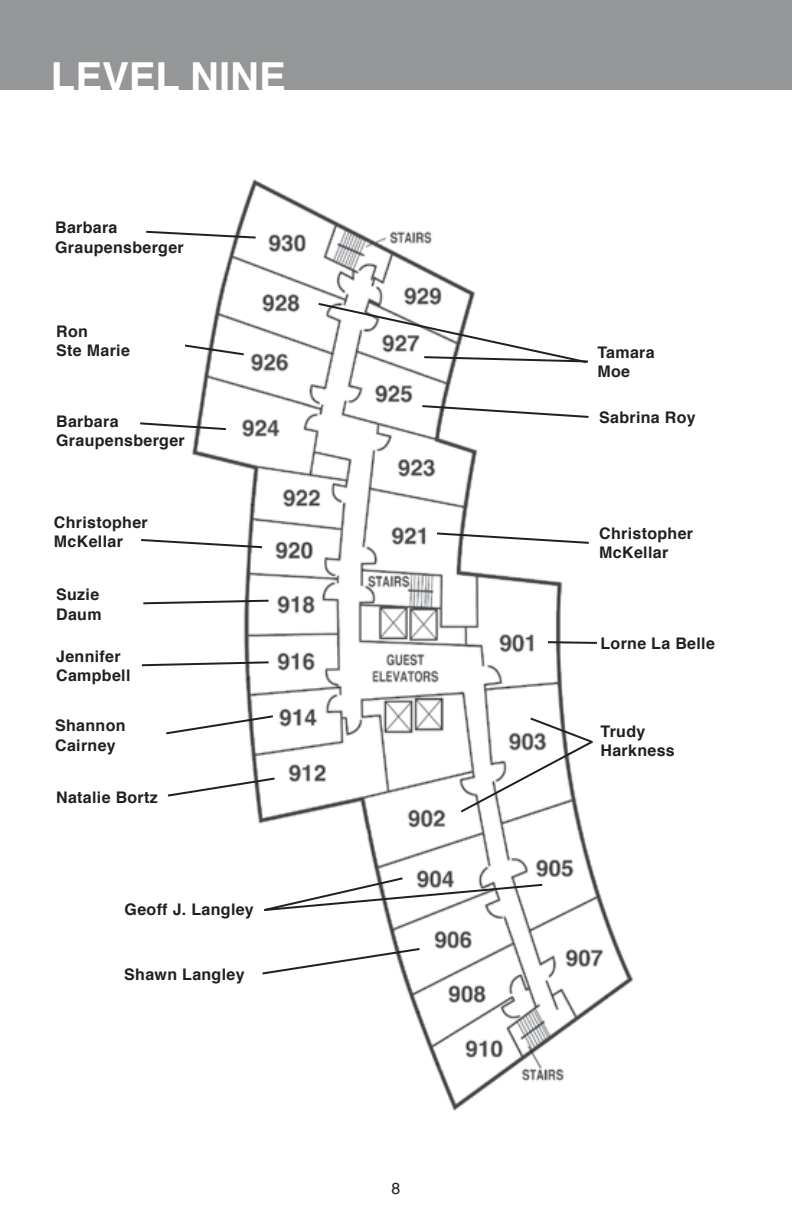
<style>
.page{position:relative;width:792px;height:1224px;background:#fff}
.page>*{position:absolute;margin:0;border:0;box-sizing:border-box;transform-origin:0 0}
.t1{font:700 40px "Helvetica";color:#fff}
.t2{font:700 16px/19.2px "Helvetica";letter-spacing:.02em;color:#231f20}
.t3{font:16px "Helvetica";color:#231f20}
</style>
<div class="page">
<div style="left:0;top:0;width:792px;height:90px;background:#949698"></div>
<img style="left:191px;top:179px;width:442px;height:932px">
<svg style="left:260px;top:947px;width:162px;height:29px"></svg>
<svg style="left:262px;top:876px;width:282px;height:36px"></svg>
<svg style="left:146px;top:230px;width:112px;height:10px"></svg>
<svg style="left:140px;top:421px;width:88px;height:10px"></svg>
<svg style="left:141px;top:660px;width:130px;height:7px"></svg>
<svg style="left:143px;top:599px;width:128px;height:6px"></svg>
<svg style="left:141px;top:538px;width:123px;height:11px"></svg>
<svg style="left:420px;top:404px;width:171px;height:15px"></svg>
<svg style="left:316px;top:301px;width:274px;height:64px"></svg>
<svg style="left:435px;top:531px;width:156px;height:14px"></svg>
<svg style="left:546px;top:640px;width:53px;height:5px"></svg>
<svg style="left:458px;top:716px;width:137px;height:98px"></svg>
<svg style="left:166px;top:714px;width:109px;height:22px"></svg>
<svg style="left:167px;top:776px;width:110px;height:22px"></svg>
<svg style="left:185px;top:343px;width:61px;height:14px"></svg>
<h1 class="t1" style="left:51px;top:44px;width:236px">LEVEL NINE</h1>
<p class="t2" style="left:55px;top:218px;width:130px">Barbara<br>Graupensberger</p>
<p class="t2" style="left:56px;top:322px;width:75px">Ron<br>Ste Marie</p>
<p class="t2" style="left:56px;top:412px;width:130px">Barbara<br>Graupensberger</p>
<p class="t2" style="left:54px;top:513px;width:95px">Christopher<br>McKellar</p>
<p class="t2" style="left:56px;top:585px;width:47px">Suzie<br>Daum</p>
<p class="t2" style="left:56px;top:647px;width:76px">Jennifer<br>Campbell</p>
<p class="t2" style="left:597px;top:343px;width:59px">Tamara<br>Moe</p>
<p class="t2" style="left:599px;top:408px;width:98px">Sabrina Roy</p>
<p class="t2" style="left:599px;top:524px;width:95px">Christopher<br>McKellar</p>
<p class="t2" style="left:601px;top:634px;width:116px">Lorne La Belle</p>
<p class="t2" style="left:55px;top:716px;width:72px">Shannon<br>Cairney</p>
<p class="t2" style="left:601px;top:722px;width:76px">Trudy<br>Harkness</p>
<p class="t2" style="left:56px;top:788px;width:103px">Natalie Bortz</p>
<p class="t2" style="left:125px;top:900px;width:131px">Geoff J. Langley</p>
<p class="t2" style="left:124px;top:965px;width:122px">Shawn Langley</p>
<p class="t3" style="left:392px;top:1176px;width:10px">8</p>
</div>
